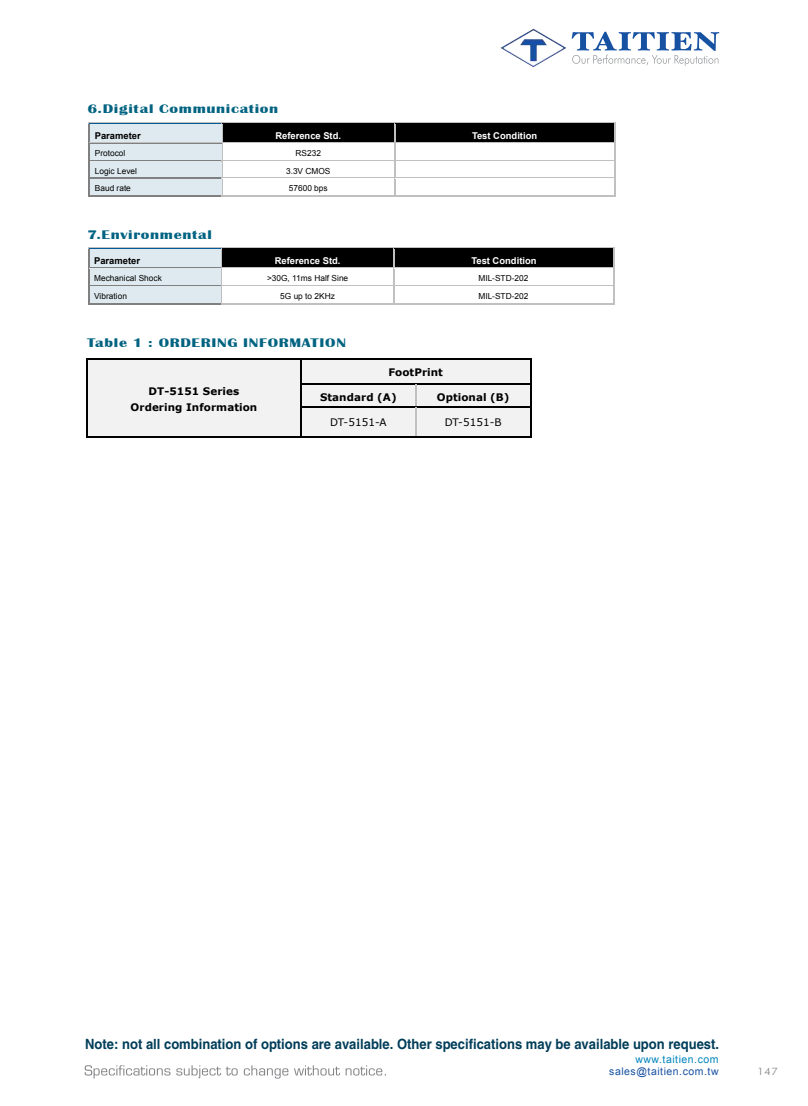
<style>
.page{position:relative;width:808px;height:1106px;background:#fff}
.page>*{position:absolute;margin:0;border:0;box-sizing:border-box;transform-origin:0 0}
.t1{font:700 14.1px "Helvetica LT Std";color:#003d59;scale:.92 1}
.t2{font:700 12.75px "Britannic";letter-spacing:.04em;color:#006381;scale:1.25 1}
.t3{font:10.5px "Arial";letter-spacing:.05em;color:#1751a2}
.t4{font:10.5px "Arial";letter-spacing:.05em;color:#0084bb}
.t5{font:700 10.35px/15.8px "Verdana";letter-spacing:.005em;color:#000;text-align:center}
.t6{font:10.35px "Verdana";letter-spacing:.005em;color:#000}
.t7{font:300 10.2px "Futura BT";color:#828386;scale:1.18 1}
.t8{font:700 9.45px "Arial";color:#fff}
.t9{font:700 9.45px "Arial";color:#000}
.t10{font:8.4px "Arial";color:#000}
</style>
<div class="page">
<div style="left:89px;top:249px;width:132px;height:19px;background:#deeaf0"></div>
<div style="left:222px;top:249px;width:171px;height:19px;background:#000"></div>
<div style="left:394px;top:249px;width:219px;height:19px;background:#000"></div>
<hr style="left:89px;top:248px;width:132px;height:1px;background:#c0c0c0">
<hr style="left:222px;top:248px;width:171px;height:1px;background:#c0c0c0">
<hr style="left:394px;top:248px;width:219px;height:1px;background:#c0c0c0">
<div style="left:89px;top:269px;width:132px;height:16px;background:#deeaf0"></div>
<hr style="left:89px;top:268px;width:132px;height:1px;background:#808080">
<hr style="left:222px;top:268px;width:171px;height:1px;background:#c0c0c0">
<hr style="left:394px;top:268px;width:219px;height:1px;background:#c0c0c0">
<div style="left:89px;top:286px;width:132px;height:17px;background:#deeaf0"></div>
<hr style="left:89px;top:285px;width:132px;height:1px;background:#808080">
<hr style="left:222px;top:285px;width:171px;height:1px;background:#c0c0c0">
<hr style="left:394px;top:285px;width:219px;height:1px;background:#c0c0c0">
<svg style="left:88px;top:248px;width:1px;height:56px"></svg>
<hr style="left:89px;top:303px;width:132px;height:1px;background:#808080">
<svg style="left:221px;top:248px;width:1px;height:56px"></svg>
<hr style="left:222px;top:303px;width:171px;height:1px;background:#c0c0c0">
<svg style="left:393px;top:248px;width:1px;height:56px"></svg>
<hr style="left:394px;top:303px;width:219px;height:1px;background:#c0c0c0">
<svg style="left:613px;top:248px;width:1px;height:56px"></svg>
<div style="left:88px;top:360px;width:212px;height:77px;background:#f2f2f2"></div>
<div style="left:302px;top:360px;width:228px;height:23px;background:#f2f2f2"></div>
<hr style="left:88px;top:358px;width:212px;height:2px;background:#000">
<hr style="left:302px;top:358px;width:228px;height:2px;background:#000">
<hr style="left:86px;top:360px;width:2px;height:23px;background:#000">
<hr style="left:300px;top:360px;width:2px;height:23px;background:#000">
<div style="left:302px;top:385px;width:113px;height:21px;background:#f2f2f2"></div>
<div style="left:417px;top:385px;width:113px;height:21px;background:#f2f2f2"></div>
<hr style="left:302px;top:383px;width:113px;height:2px;background:#000">
<hr style="left:417px;top:383px;width:113px;height:2px;background:#000">
<hr style="left:86px;top:385px;width:2px;height:21px;background:#000">
<hr style="left:300px;top:385px;width:2px;height:21px;background:#000">
<hr style="left:415px;top:385px;width:2px;height:21px;background:#c0c0c0">
<div style="left:302px;top:407px;width:113px;height:30px;background:#f2f2f2"></div>
<div style="left:417px;top:407px;width:113px;height:30px;background:#f2f2f2"></div>
<hr style="left:302px;top:406px;width:113px;height:1px;background:#000">
<hr style="left:417px;top:406px;width:113px;height:1px;background:#000">
<svg style="left:530px;top:358px;width:1px;height:49px"></svg>
<hr style="left:86px;top:407px;width:2px;height:30px;background:#000">
<hr style="left:88px;top:437px;width:212px;height:1px;background:#000">
<hr style="left:300px;top:407px;width:2px;height:30px;background:#000">
<hr style="left:302px;top:437px;width:113px;height:1px;background:#000">
<hr style="left:415px;top:407px;width:2px;height:30px;background:#c0c0c0">
<hr style="left:417px;top:437px;width:113px;height:1px;background:#000">
<hr style="left:530px;top:407px;width:1px;height:30px;background:#000">
<div style="left:90px;top:124px;width:132px;height:18px;background:#deeaf0"></div>
<div style="left:222px;top:124px;width:172px;height:18px;background:#000"></div>
<div style="left:395px;top:124px;width:219px;height:18px;background:#000"></div>
<hr style="left:90px;top:123px;width:132px;height:1px;background:#c0c0c0">
<hr style="left:223px;top:123px;width:171px;height:1px;background:#c0c0c0">
<hr style="left:395px;top:123px;width:219px;height:1px;background:#c0c0c0">
<div style="left:90px;top:143px;width:132px;height:17px;background:#deeaf0"></div>
<hr style="left:90px;top:142px;width:132px;height:1px;background:#bfbfbf">
<hr style="left:90px;top:143px;width:132px;height:1px;background:#808080">
<hr style="left:222px;top:142px;width:172px;height:1px;background:#c0c0c0">
<hr style="left:395px;top:142px;width:219px;height:1px;background:#c0c0c0">
<div style="left:90px;top:161px;width:132px;height:17px;background:#deeaf0"></div>
<hr style="left:90px;top:160px;width:132px;height:1px;background:#808080">
<hr style="left:223px;top:160px;width:171px;height:1px;background:#c0c0c0">
<hr style="left:395px;top:160px;width:219px;height:1px;background:#c0c0c0">
<div style="left:90px;top:179px;width:132px;height:17px;background:#deeaf0"></div>
<hr style="left:90px;top:178px;width:132px;height:1px;background:#808080">
<hr style="left:223px;top:178px;width:171px;height:1px;background:#c0c0c0">
<hr style="left:395px;top:178px;width:219px;height:1px;background:#c0c0c0">
<svg style="left:89px;top:123px;width:1px;height:74px"></svg>
<hr style="left:90px;top:196px;width:132px;height:1px;background:#808080">
<svg style="left:222px;top:123px;width:1px;height:74px"></svg>
<hr style="left:223px;top:196px;width:171px;height:1px;background:#c0c0c0">
<svg style="left:394px;top:123px;width:1px;height:74px"></svg>
<hr style="left:395px;top:196px;width:219px;height:1px;background:#c0c0c0">
<svg style="left:614px;top:123px;width:1px;height:74px"></svg>
<svg style="left:572px;top:32px;width:147px;height:34px"></svg>
<img style="left:500px;top:29px;width:67px;height:38px">
<svg style="left:85px;top:1065px;width:301px;height:13px"></svg>
<h2 class="t2" style="left:87px;top:104px;width:154px">6.Digital Communication</h2>
<p class="t9" style="left:95px;top:130px;width:47px">Parameter</p>
<p class="t8" style="left:275px;top:130px;width:67px">Reference Std.</p>
<p class="t8" style="left:472px;top:130px;width:67px">Test Condition</p>
<p class="t10" style="left:95px;top:150px;width:32px">Protocol</p>
<p class="t10" style="left:295px;top:150px;width:27px">RS232</p>
<p class="t10" style="left:95px;top:168px;width:44px">Logic Level</p>
<p class="t10" style="left:286px;top:168px;width:46px">3.3V CMOS</p>
<p class="t10" style="left:95px;top:185px;width:38px">Baud rate</p>
<p class="t10" style="left:289px;top:185px;width:40px">57600 bps</p>
<h2 class="t2" style="left:87px;top:230px;width:101px">7.Environmental</h2>
<p class="t9" style="left:94px;top:255px;width:47px">Parameter</p>
<p class="t8" style="left:275px;top:255px;width:67px">Reference Std.</p>
<p class="t8" style="left:471px;top:255px;width:67px">Test Condition</p>
<p class="t10" style="left:94px;top:275px;width:69px">Mechanical Shock</p>
<p class="t10" style="left:267px;top:275px;width:83px">&gt;30G, 11ms Half Sine</p>
<p class="t10" style="left:478px;top:275px;width:52px">MIL-STD-202</p>
<p class="t10" style="left:94px;top:293px;width:34px">Vibration</p>
<p class="t10" style="left:280px;top:293px;width:56px">5G up to 2KHz</p>
<p class="t10" style="left:478px;top:292px;width:52px">MIL-STD-202</p>
<h2 class="t2" style="left:87px;top:338px;width:209px">Table 1 : ORDERING INFORMATION</h2>
<p class="t5" style="left:131px;top:384px;width:128px">DT-5151 Series<br>Ordering Information</p>
<p class="t5" style="left:388px;top:365px;width:56px">FootPrint</p>
<p class="t5" style="left:320px;top:390px;width:78px">Standard (A)</p>
<p class="t5" style="left:437px;top:390px;width:74px">Optional (B)</p>
<p class="t6" style="left:330px;top:416px;width:58px">DT-5151-A</p>
<p class="t6" style="left:445px;top:416px;width:58px">DT-5151-B</p>
<h1 class="t1" style="left:85px;top:1038px;width:690px">Note: not all combination of options are available. Other specifications may be available upon request.</h1>
<p class="t4" style="left:635px;top:1055px;width:85px">www.taitien.com</p>
<p class="t3" style="left:609px;top:1067px;width:111px">sales@taitien.com.tw</p>
<p class="t7" style="left:757px;top:1067px;width:19px">147</p>
</div>
